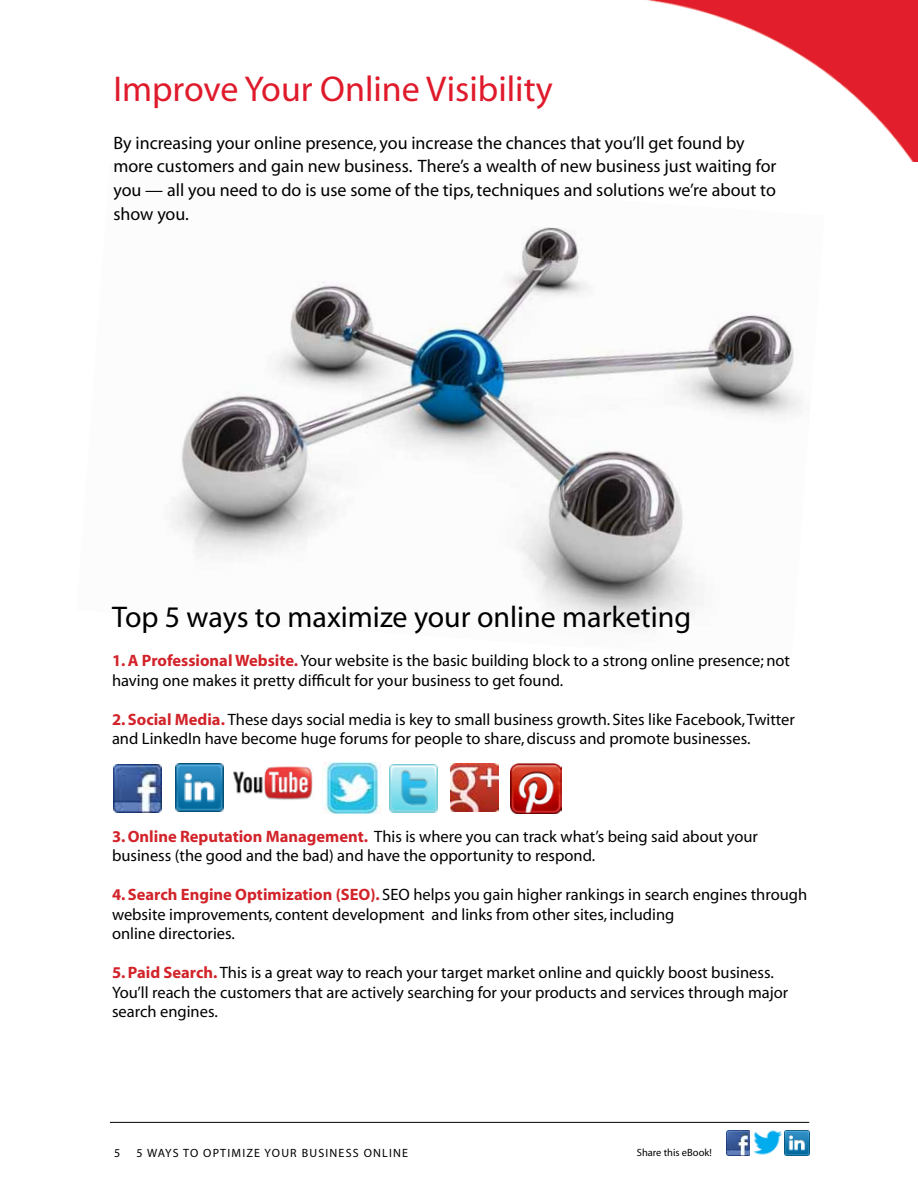
<style>
.page{position:relative;width:918px;height:1188px;background:#fff}
.page>*{position:absolute;margin:0;border:0;box-sizing:border-box;transform-origin:0 0}
.t1{font:36px "Myriad";color:#df1a2b}
.t2{font:30px "Myriad";color:#000}
.t3{font:18px/24px "Myriad";color:#000}
.t4{font:16.5px/19.5px "Myriad";color:#000}
.t5{font:12px "Myriad";letter-spacing:.1em;color:#000}
.t6{font:10.5px "Myriad";color:#000}
.s1{font-weight:700;color:#d2232a}
</style>
<div class="page">
<img style="left:114px;top:764px;width:48px;height:48px">
<img style="left:390px;top:764px;width:48px;height:48px">
<img style="left:324px;top:762px;width:57px;height:52px">
<img style="left:233px;top:766px;width:80px;height:34px">
<img style="left:171px;top:227px;width:632px;height:403px">
<img style="left:647px;top:0;width:271px;height:162px">
<img style="left:176px;top:764px;width:48px;height:48px">
<hr style="left:110px;top:1122px;width:699px;height:1px;background:#000">
<img style="left:450px;top:764px;width:49px;height:48px">
<img style="left:511px;top:764px;width:51px;height:50px">
<img style="left:726px;top:1130px;width:23px;height:25px">
<img style="left:785px;top:1130px;width:24px;height:25px">
<img style="left:749px;top:1130px;width:36px;height:26px">
<h1 class="t1" style="left:113px;top:71px;width:441px">Improve Your Online Visibility</h1>
<p class="t3" style="left:113px;top:131px;width:665px">By increasing your online presence, you increase the chances that you’ll get found by more customers and gain new business. There’s a wealth of new business just waiting for you — all you need to do is use some of the tips, techniques and solutions we’re about to show you.</p>
<h2 class="t2" style="left:112px;top:602px;width:581px">Top 5 ways to maximize your online marketing</h2>
<p class="t4" style="left:112px;top:651px;width:680px"><span class="s1">1. A Professional Website.</span> Your website is the basic building block to a strong online presence; not having one makes it pretty difficult for your business to get found.</p>
<p class="t4" style="left:112px;top:710px;width:684px"><span class="s1">2. Social Media.</span> These days social media is key to small business growth. Sites like Facebook, Twitter and LinkedIn have become huge forums for people to share, discuss and promote businesses.</p>
<p class="t4" style="left:112px;top:827px;width:647px"><span class="s1">3. Online Reputation Management.</span> This is where you can track what’s being said about your business (the good and the bad) and have the opportunity to respond.</p>
<p class="t4" style="left:112px;top:885px;width:697px"><span class="s1">4. Search Engine Optimization (SEO).</span> SEO helps you gain higher rankings in search engines through website improvements, content development and links from other sites, including<br>online directories.</p>
<p class="t4" style="left:112px;top:963px;width:678px"><span class="s1">5. Paid Search.</span> This is a great way to reach your target market online and quickly boost business.<br>You’ll reach the customers that are actively searching for your products and services through major search engines.</p>
<p class="t5" style="left:114px;top:1147px;width:8px">5</p>
<p class="t5" style="left:136px;top:1147px;width:30px">5 Ways</p>
<p class="t5" style="left:183px;top:1147px;width:37px">to Optimi</p>
<p class="t5" style="left:246px;top:1147px;width:100px">ze Your Busi ness</p>
<p class="t5" style="left:364px;top:1147px;width:45px">Online</p>
<p class="t6" style="left:637px;top:1147px;width:76px">Share this eBook!</p>
</div>
